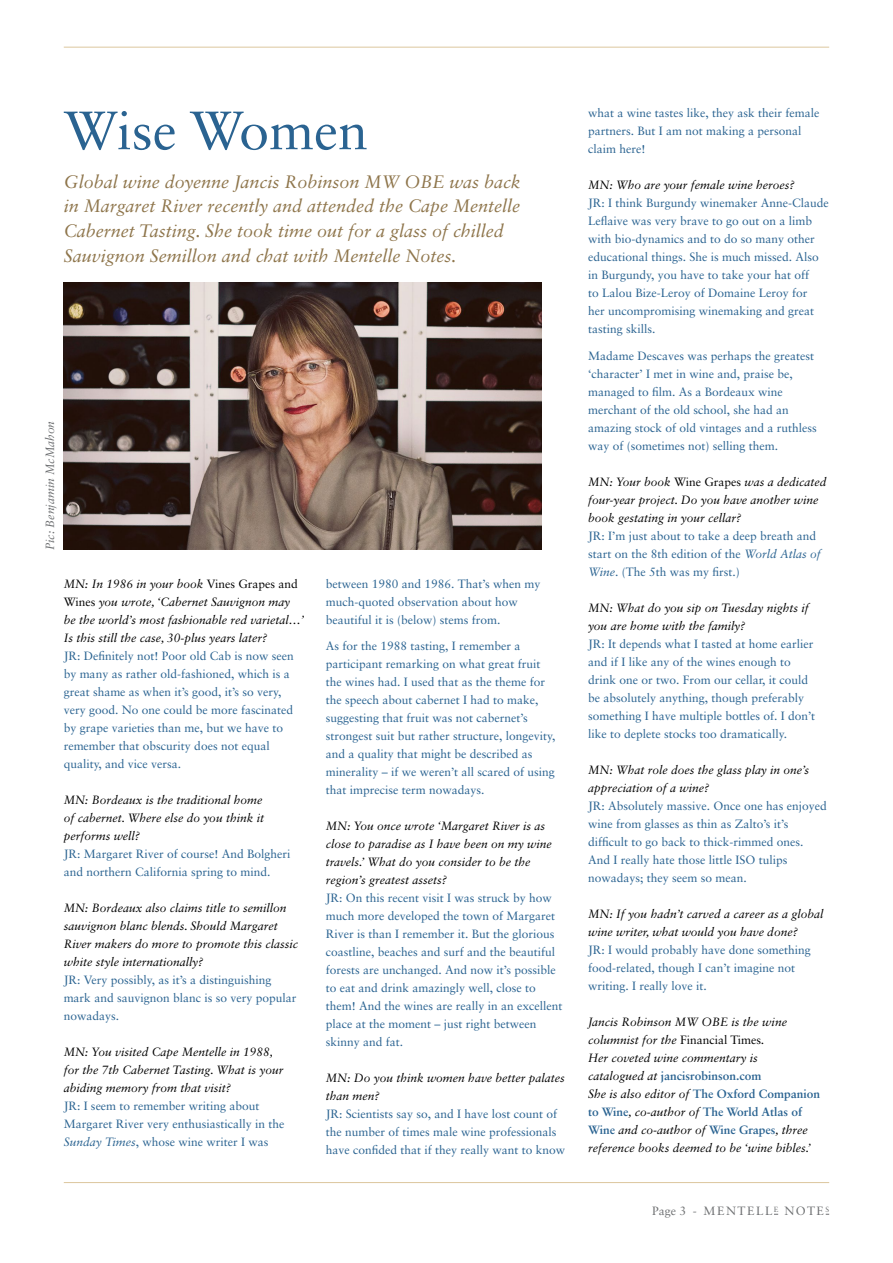
<style>
.page{position:relative;width:893px;height:1263px;background:#fff}
.page>*{position:absolute;margin:0;border:0;box-sizing:border-box;transform-origin:0 0}
.h1_mega{font:54px "Sabon LT Std";color:#2a6391}
.Leadin{font:italic 18px/24.8px "Sabon LT Std";color:#8e754b}
.JR_Response{font:12px/18px "Sabon";color:#2a6391}
.Small_Quote{font:italic 12px/18px "Sabon LT Std";color:#000}
.t1{font:12px "Sabon LT Std";letter-spacing:.13em;color:#6e7072}
.Image_Caption{font:italic 12px "Sabon LT Std";color:#6e7072}
.s1{font-style:normal}
.s2{font-style:italic}
.s3{font-weight:700;font-style:normal;color:#2a6391}
</style>
<div class="page">
<hr style="left:64px;top:1182px;width:765px;height:1px;background:#dcc79e">
<hr style="left:64px;top:47px;width:765px;height:1px;background:#dcc79e">
<img style="left:64px;top:282px;width:478px;height:268px">
<p class="h1_mega" style="left:64px;top:98px;width:306px">Wise Women</p>
<p class="Leadin" style="left:64px;top:169px;width:459px">Global wine doyenne Jancis Robinson MW OBE was back in Margaret River recently and attended the Cape Mentelle Cabernet Tasting. She took time out for a glass of chilled Sauvignon Semillon and chat with Mentelle Notes.</p>
<p class="Image_Caption" style="left:43px;top:550px;width:131px;rotate:-90deg">Pic: Benjamin McMahon</p>
<p class="Small_Quote" style="left:64px;top:574px;width:242px">MN: In 1986 in your book <span class="s1">Vines Grapes and Wines</span> you wrote, ‘Cabernet Sauvignon may be the world’s most fashionable red varietal…’ Is this still the case, 30-plus years later?</p>
<p class="JR_Response" style="left:64px;top:646px;width:232px">JR: Definitely not! Poor old Cab is now seen by many as rather old-fashioned, which is a great shame as when it’s good, it’s so very, very good. No one could be more fascinated by grape varieties than me, but we have to remember that obscurity does not equal quality, and vice versa.</p>
<p class="Small_Quote" style="left:64px;top:790px;width:202px">MN: Bordeaux is the traditional home of cabernet. Where else do you think it performs well?</p>
<p class="JR_Response" style="left:64px;top:844px;width:228px">JR: Margaret River of course! And Bolgheri and northern California spring to mind.</p>
<p class="Small_Quote" style="left:64px;top:898px;width:236px">MN: Bordeaux also claims title to semillon sauvignon blanc blends. Should Margaret River makers do more to promote this classic white style internationally?</p>
<p class="JR_Response" style="left:64px;top:970px;width:234px">JR: Very possibly, as it’s a distinguishing mark and sauvignon blanc is so very popular nowadays.</p>
<p class="Small_Quote" style="left:64px;top:1042px;width:221px">MN: You visited Cape Mentelle in 1988, for the 7th Cabernet Tasting. What is your abiding memory from that visit?</p>
<p class="JR_Response" style="left:64px;top:1096px;width:222px">JR: I seem to remember writing about<br>Margaret River very enthusiastically in the<br><span class="s2">Sunday Times</span>, whose wine writer I was</p>
<p class="JR_Response" style="left:326px;top:574px;width:216px">between 1980 and 1986. That’s when my much-quoted observation about how beautiful it is (below) stems from.</p>
<p class="JR_Response" style="left:326px;top:637px;width:231px">As for the 1988 tasting, I remember a participant remarking on what great fruit the wines had. I used that as the theme for the speech about cabernet I had to make, suggesting that fruit was not cabernet’s strongest suit but rather structure, longevity, and a quality that might be described as minerality – if we weren’t all scared of using that imprecise term nowadays.</p>
<p class="Small_Quote" style="left:326px;top:817px;width:227px">MN: You once wrote ‘Margaret River is as close to paradise as I have been on my wine travels.’ What do you consider to be the region’s greatest assets?</p>
<p class="JR_Response" style="left:326px;top:889px;width:238px">JR: On this recent visit I was struck by how much more developed the town of Margaret River is than I remember it. But the glorious coastline, beaches and surf and the beautiful forests are unchanged. And now it’s possible to eat and drink amazingly well, close to them! And the wines are really in an excellent place at the moment – just right between skinny and fat.</p>
<p class="Small_Quote" style="left:326px;top:1069px;width:240px">MN: Do you think women have better palates than men?</p>
<p class="JR_Response" style="left:326px;top:1105px;width:241px">JR: Scientists say so, and I have lost count of the number of times male wine professionals have confided that if they really want to know</p>
<p class="JR_Response" style="left:588px;top:104px;width:233px">what a wine tastes like, they ask their female partners. But I am not making a personal claim here!</p>
<p class="Small_Quote" style="left:588px;top:176px;width:208px">MN: Who are your female wine heroes?</p>
<p class="JR_Response" style="left:588px;top:194px;width:242px">JR: I think Burgundy winemaker Anne-Claude Leflaive was very brave to go out on a limb with bio-dynamics and to do so many other educational things. She is much missed. Also in Burgundy, you have to take your hat off<br>to Lalou Bize-Leroy of Domaine Leroy for<br>her uncompromising winemaking and great tasting skills.</p>
<p class="JR_Response" style="left:588px;top:346px;width:230px">Madame Descaves was perhaps the greatest ‘character’ I met in wine and, praise be, managed to film. As a Bordeaux wine merchant of the old school, she had an amazing stock of old vintages and a ruthless way of (sometimes not) selling them.</p>
<p class="Small_Quote" style="left:588px;top:473px;width:240px">MN: Your book <span class="s1">Wine Grapes</span> was a dedicated four-year project. Do you have another wine book gestating in your cellar?</p>
<p class="JR_Response" style="left:588px;top:526px;width:234px">JR: I’m just about to take a deep breath and start on the 8th edition of the <span class="s2">World Atlas of<br>Wine</span>. (The 5th was my first.)</p>
<p class="Small_Quote" style="left:588px;top:599px;width:222px">MN: What do you sip on Tuesday nights if you are home with the family?</p>
<p class="JR_Response" style="left:588px;top:634px;width:228px">JR: It depends what I tasted at home earlier and if I like any of the wines enough to drink one or two. From our cellar, it could be absolutely anything, though preferably something I have multiple bottles of. I don’t like to deplete stocks too dramatically.</p>
<p class="Small_Quote" style="left:588px;top:761px;width:223px">MN: What role does the glass play in one’s appreciation of a wine?</p>
<p class="JR_Response" style="left:588px;top:796px;width:240px">JR: Absolutely massive. Once one has enjoyed wine from glasses as thin as Zalto’s it’s difficult to go back to thick-rimmed ones.<br>And I really hate those little ISO tulips nowadays; they seem so mean.</p>
<p class="Small_Quote" style="left:588px;top:905px;width:237px">MN: If you hadn’t carved a career as a global wine writer, what would you have done?</p>
<p class="JR_Response" style="left:588px;top:940px;width:224px">JR: I would probably have done something food-related, though I can’t imagine not writing. I really love it.</p>
<p class="Small_Quote" style="left:588px;top:1013px;width:233px">Jancis Robinson MW OBE is the wine columnist for the <span class="s1">Financial Times</span>.<br>Her coveted wine commentary is<br>catalogued at <span class="s3">jancisrobinson.com<br></span>She is also editor of <span class="s3">The Oxford Companion to Wine</span>, co-author of <span class="s3">The World Atlas of Wine</span> and co-author of <span class="s3">Wine Grapes</span>, three reference books deemed to be ‘wine bibles.’</p>
<p class="t1" style="left:652px;top:1203px;width:178px">Page 3 - MENTELL<sup>E</sup> NOTE<sup>S</sup></p>
</div>
